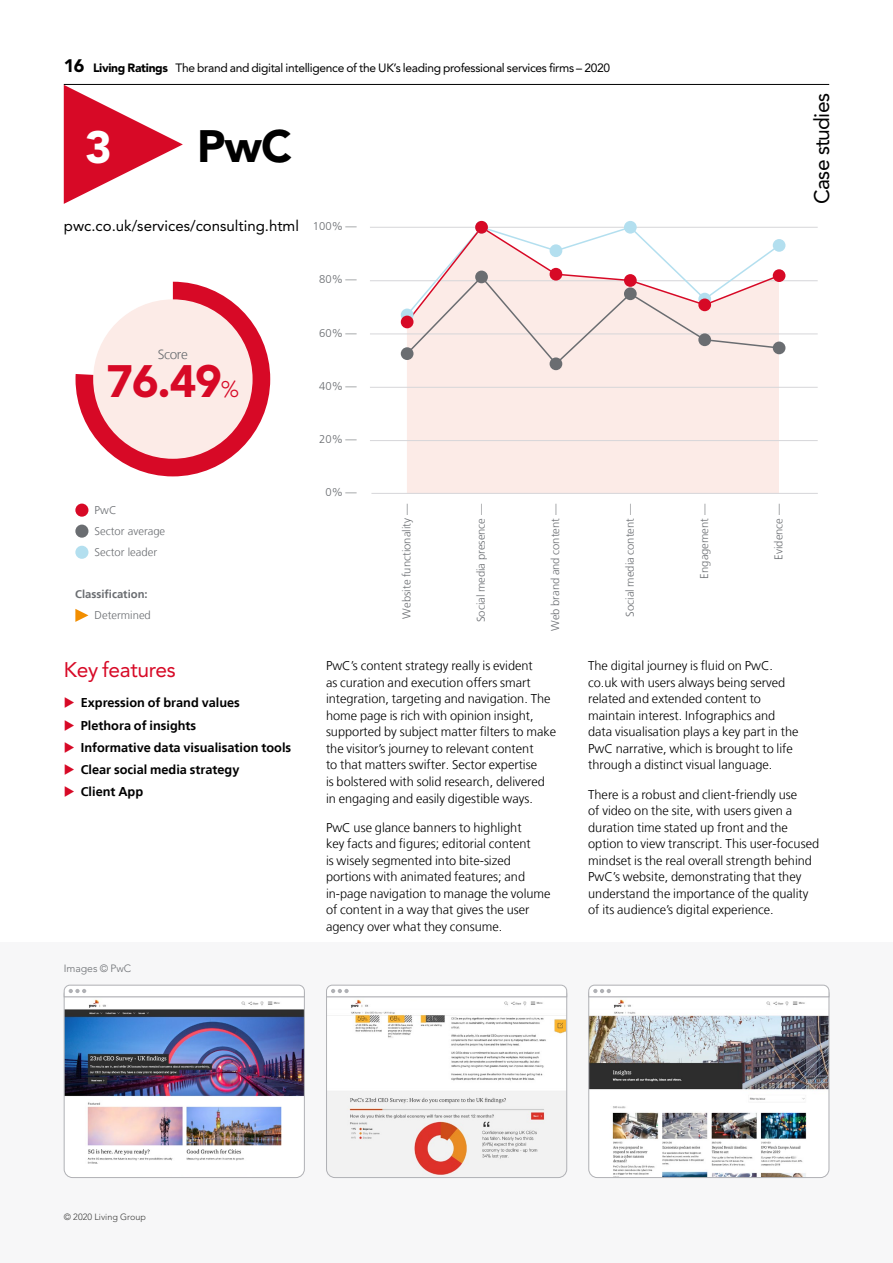
<style>
.page{position:relative;width:893px;height:1263px;background:#fff}
.page>*{position:absolute;margin:0;border:0;box-sizing:border-box;transform-origin:0 0}
.t1{font:900 45px "Avenir";color:#d70926}
.t2{font:900 45px "Avenir";color:#000}
.t3{font:900 45px "Avenir";color:#fff}
.t4{font:21px "Avenir";letter-spacing:-.035em;color:#000}
.t5{font:21px "Avenir";letter-spacing:-.015em;color:#d70926}
.t6{font:15px "Avenir";color:#000}
.t7{font:300 13.5px "Frutiger LT";letter-spacing:-.025em;color:#6a6d71}
.t8{font:300 12.75px/16.5px "Frutiger LT";color:#000}
.t9{font:700 12.75px "Frutiger LT";color:#000}
.t10{font:12px "Avenir";letter-spacing:-.025em;color:#000}
.t11{font:300 11.25px/21px "Frutiger LT";color:#6a6d71}
.t12{font:700 11.25px "Frutiger LT";color:#6a6d71}
.t13{font:300 10.5px "Avenir";color:#6a6d71}
.t14{font:300 9px "Avenir";color:#3c3c3b}
.s1{font-weight:900;font-size:18px}
.s2{font-weight:900}
.s3{font-weight:300;font-size:22.5px}
.s4{color:#d70926}
</style>
<div class="page">
<div style="left:0;top:943px;width:893px;height:320px;background:#f7f7f8"></div>
<svg style="left:64px;top:85px;width:119px;height:119px"></svg>
<svg style="left:76px;top:282px;width:194px;height:194px;fill:#d70926"></svg>
<div style="left:93px;top:299px;width:160px;height:160px;background:#fcebe7;border-radius:50%"></div>
<div style="left:407px;top:366px;width:372px;height:127px;background:#fcebe7"></div>
<hr style="left:370px;top:440px;width:448px;height:1px;background:#d6d6d9">
<hr style="left:370px;top:387px;width:448px;height:1px;background:#d6d6d9">
<hr style="left:370px;top:334px;width:448px;height:1px;background:#d6d6d9">
<hr style="left:370px;top:280px;width:448px;height:1px;background:#d6d6d9">
<hr style="left:370px;top:227px;width:448px;height:1px;background:#d6d6d9">
<hr style="left:371px;top:493px;width:447px;height:1px;background:#d6d6d9">
<svg style="left:405px;top:228px;width:376px;height:138px"></svg>
<div style="left:401px;top:347px;width:12px;height:13px;background:#6a6d71;border-radius:50%"></div>
<div style="left:475px;top:271px;width:13px;height:12px;background:#6a6d71;border-radius:50%"></div>
<div style="left:550px;top:357px;width:12px;height:13px;background:#6a6d71;border-radius:50%"></div>
<div style="left:624px;top:287px;width:13px;height:13px;background:#6a6d71;border-radius:50%"></div>
<div style="left:698px;top:333px;width:13px;height:13px;background:#6a6d71;border-radius:50%"></div>
<div style="left:773px;top:342px;width:12px;height:12px;background:#6a6d71;border-radius:50%"></div>
<svg style="left:401px;top:309px;width:12px;height:12px"></svg>
<div style="left:550px;top:244px;width:12px;height:13px;background:#b3dfef;border-radius:50%"></div>
<div style="left:624px;top:221px;width:13px;height:13px;background:#b3dfef;border-radius:50%"></div>
<div style="left:698px;top:293px;width:13px;height:12px;background:#b3dfef;border-radius:50%"></div>
<div style="left:773px;top:239px;width:12px;height:13px;background:#b3dfef;border-radius:50%"></div>
<div style="left:401px;top:316px;width:12px;height:12px;background:#d70926;border-radius:50%"></div>
<div style="left:475px;top:221px;width:13px;height:13px;background:#d70926;border-radius:50%"></div>
<div style="left:550px;top:268px;width:12px;height:13px;background:#d70926;border-radius:50%"></div>
<div style="left:624px;top:274px;width:13px;height:13px;background:#d70926;border-radius:50%"></div>
<div style="left:698px;top:298px;width:13px;height:13px;background:#d70926;border-radius:50%"></div>
<div style="left:773px;top:269px;width:12px;height:13px;background:#d70926;border-radius:50%"></div>
<div style="left:75px;top:504px;width:13px;height:13px;background:#d70926;border-radius:50%"></div>
<div style="left:75px;top:525px;width:13px;height:13px;background:#6a6d71;border-radius:50%"></div>
<div style="left:75px;top:546px;width:13px;height:13px;background:#b3dfef;border-radius:50%"></div>
<svg style="left:75px;top:609px;width:13px;height:13px"></svg>
<img style="left:64px;top:997px;width:239px;height:180px">
<div style="left:64px;top:986px;width:241px;height:192px;border:1px solid #b0b1b5;border-radius:9px"></div>
<svg style="left:63px;top:984px;width:242px;height:13px"></svg>
<img style="left:327px;top:997px;width:240px;height:180px">
<div style="left:326px;top:986px;width:241px;height:192px;border:1px solid #b0b1b5;border-radius:9px"></div>
<svg style="left:326px;top:984px;width:241px;height:13px"></svg>
<img style="left:590px;top:997px;width:239px;height:180px">
<div style="left:588px;top:986px;width:241px;height:192px;border:1px solid #b0b1b5;border-radius:9px"></div>
<svg style="left:588px;top:984px;width:242px;height:13px"></svg>
<hr style="left:64px;top:84px;width:765px;height:1px;background:#000">
<p class="t10" style="left:64px;top:61px;width:548px"><span class="s1">16</span> <span class="s2">Living Ratings</span> The brand and digital intelligence of the UK’s leading professional services firms – 2020</p>
<h1 class="t3" style="left:85px;top:120px;width:28px">3</h1>
<h1 class="t2" style="left:197px;top:119px;width:96px">PwC</h1>
<p class="t6" style="left:64px;top:217px;width:237px">pwc.co.uk/services/consulting.html</p>
<p class="t11" style="left:313px;top:216px;width:45px">100% —</p>
<p class="t11" style="left:319px;top:269px;width:39px">80% —</p>
<p class="t7" style="left:158px;top:347px;width:32px">Score</p>
<h1 class="t1" style="left:106px;top:354px;width:134px">76.49<span class="s3">%</span></h1>
<p class="t11" style="left:95px;top:500px;width:72px">PwC<br>Sector average<br>Sector leader</p>
<p class="t12" style="left:75px;top:588px;width:74px">Classification:</p>
<p class="t11" style="left:95px;top:605px;width:58px">Determined</p>
<p class="t11" style="left:319px;top:322px;width:39px">60% —</p>
<p class="t11" style="left:319px;top:376px;width:39px">40% —</p>
<p class="t11" style="left:319px;top:429px;width:39px">20% —</p>
<p class="t11" style="left:325px;top:482px;width:33px">0% —</p>
<p class="t11" style="left:396px;top:618px;width:116px;rotate:-90deg">Website functionality —</p>
<p class="t11" style="left:471px;top:622px;width:120px;rotate:-90deg">Social media presence —</p>
<p class="t11" style="left:545px;top:631px;width:128px;rotate:-90deg">Web brand and content —</p>
<p class="t11" style="left:619px;top:617px;width:114px;rotate:-90deg">Social media content —</p>
<h2 class="t4" style="left:810px;top:204px;width:112px;rotate:-90deg">Case studies</h2>
<p class="t11" style="left:694px;top:578px;width:76px;rotate:-90deg">Engagement —</p>
<p class="t11" style="left:768px;top:560px;width:57px;rotate:-90deg">Evidence —</p>
<h2 class="t5" style="left:64px;top:657px;width:114px">Key features</h2>
<p class="t9" style="left:64px;top:695px;width:178px"><span class="s4">◆</span> Expression of brand values</p>
<p class="t9" style="left:64px;top:718px;width:134px"><span class="s4">◆</span> Plethora of insights</p>
<p class="t9" style="left:64px;top:740px;width:229px"><span class="s4">◆</span> Informative data visualisation tools</p>
<p class="t9" style="left:64px;top:762px;width:177px"><span class="s4">◆</span> Clear social media strategy</p>
<p class="t9" style="left:64px;top:784px;width:81px"><span class="s4">◆</span> Client App</p>
<p class="t13" style="left:64px;top:962px;width:69px">Images © PwC</p>
<p class="t8" style="left:326px;top:658px;width:232px">PwC’s content strategy really is evident<br>as curation and execution offers smart integration, targeting and navigation. The home page is rich with opinion insight, supported by subject matter filters to make the visitor’s journey to relevant content<br>to that matters swifter. Sector expertise<br>is bolstered with solid research, delivered in engaging and easily digestible ways.</p>
<p class="t8" style="left:326px;top:819px;width:226px">PwC use glance banners to highlight<br>key facts and figures; editorial content<br>is wisely segmented into bite-sized portions with animated features; and in-page navigation to manage the volume of content in a way that gives the user agency over what they consume.</p>
<p class="t8" style="left:588px;top:658px;width:212px">The digital journey is fluid on PwC. co.uk with users always being served related and extended content to maintain interest. Infographics and data visualisation plays a key part in the PwC narrative, which is brought to life through a distinct visual language.</p>
<p class="t8" style="left:588px;top:786px;width:232px">There is a robust and client-friendly use<br>of video on the site, with users given a duration time stated up front and the option to view transcript. This user-focused mindset is the real overall strength behind PwC’s website, demonstrating that they understand the importance of the quality of its audience’s digital experience.</p>
<p class="t14" style="left:64px;top:1211px;width:84px">© 2020 Living Group</p>
</div>
